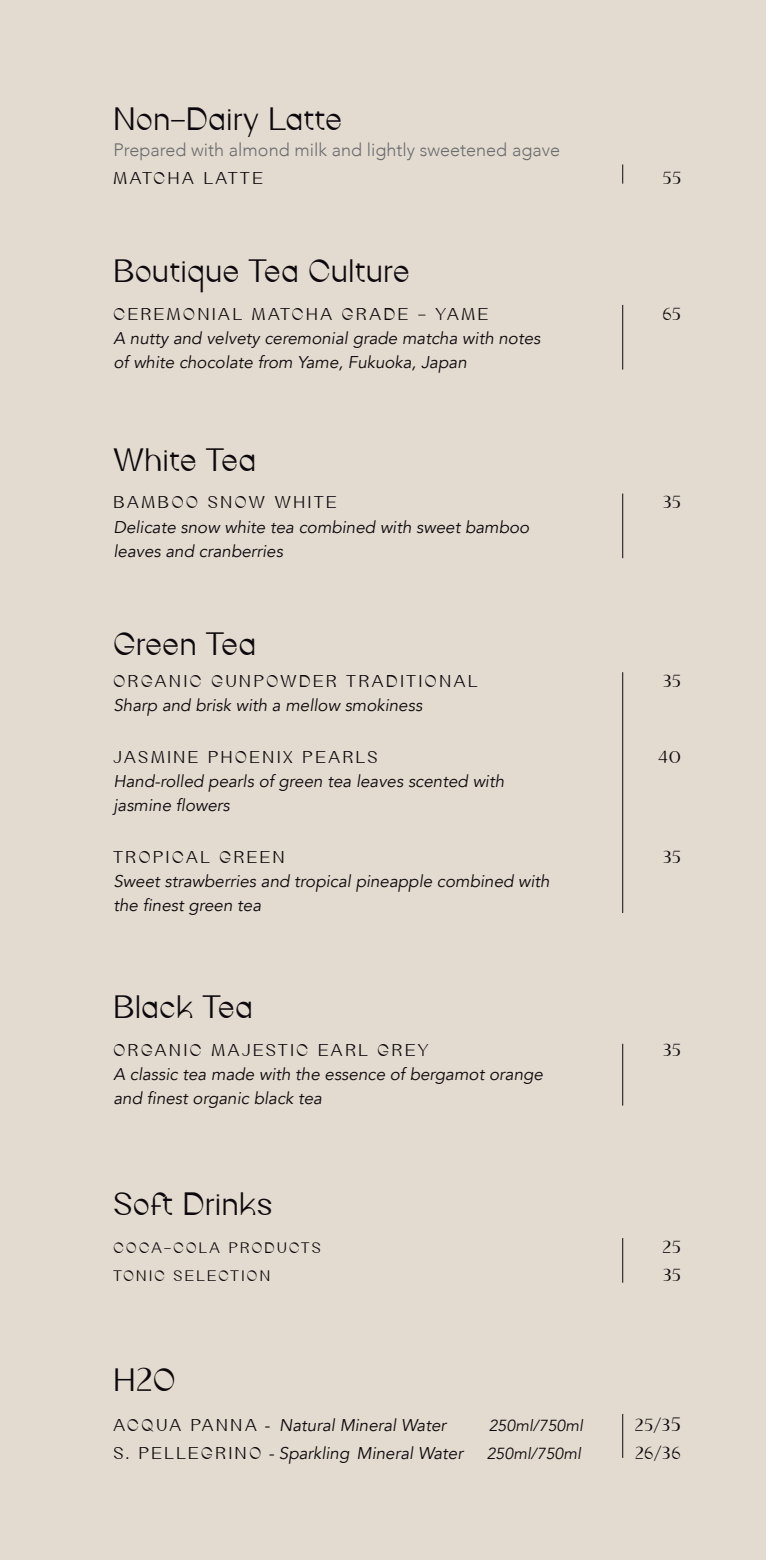
<style>
.page{position:relative;width:766px;height:1560px;background:#fff}
.page>*{position:absolute;margin:0;border:0;box-sizing:border-box;transform-origin:0 0}
.t1{font:34px "Durer";letter-spacing:.02em;color:#0d080d}
.t2{font:18px "Durer";letter-spacing:.15em;color:#0d080d}
.t3{font:300 18px "Avenir";color:#6b6c6f}
.t4{font:italic 17px/24px "Avenir";color:#0d080d}
.t5{font:16px "Durer";letter-spacing:.15em;color:#0d080d}
.t6{font:italic 16px "Avenir";color:#0d080d}
.s1{font-family:"Durer";font-style:normal;font-size:18px}
.s2{font-size:20px}
</style>
<div class="page">
<div style="left:0;top:0;width:765px;height:1559px;background:#e3dbcf"></div>
<svg style="left:622px;top:164px;width:1px;height:19px"></svg>
<hr style="left:622px;top:305px;width:1px;height:64px;background:#0d080d">
<hr style="left:622px;top:493px;width:1px;height:65px;background:#0d080d">
<hr style="left:622px;top:672px;width:1px;height:240px;background:#0d080d">
<hr style="left:622px;top:1043px;width:1px;height:62px;background:#0d080d">
<hr style="left:622px;top:1237px;width:1px;height:45px;background:#0d080d">
<hr style="left:622px;top:1413px;width:1px;height:44px;background:#0d080d">
<h1 class="t1" style="left:113px;top:102px;width:230px">Non-Dairy Latte</h1>
<p class="t3" style="left:113px;top:139px;width:448px">Prepared with almond milk and lightly sweetened agave</p>
<p class="t2" style="left:113px;top:168px;width:151px">MATCHA LATTE</p>
<p class="t2" style="left:662px;top:168px;width:20px">55</p>
<h1 class="t1" style="left:113px;top:253px;width:297px">Boutique Tea Culture</h1>
<p class="t2" style="left:113px;top:304px;width:376px">CEREMONIAL MATCHA GRADE - YAME</p>
<p class="t2" style="left:662px;top:304px;width:20px">65</p>
<p class="t4" style="left:113px;top:326px;width:428px">A nutty and velvety ceremonial grade matcha with notes of white chocolate from Yame, Fukuoka, Japan</p>
<h1 class="t1" style="left:113px;top:442px;width:144px">White Tea</h1>
<p class="t2" style="left:113px;top:493px;width:224px">BAMBOO SNOW WHITE</p>
<p class="t2" style="left:663px;top:493px;width:19px">35</p>
<p class="t4" style="left:113px;top:515px;width:417px">Delicate snow white tea combined with sweet bamboo leaves and cranberries</p>
<h1 class="t1" style="left:113px;top:626px;width:144px">Green Tea</h1>
<p class="t2" style="left:113px;top:672px;width:365px">ORGANIC GUNPOWDER TRADITIONAL</p>
<p class="t2" style="left:663px;top:672px;width:19px">35</p>
<p class="t4" style="left:113px;top:693px;width:310px">Sharp and brisk with a mellow smokiness</p>
<p class="t2" style="left:113px;top:748px;width:265px">JASMINE PHOENIX PEARLS</p>
<p class="t2" style="left:658px;top:748px;width:24px">40</p>
<p class="t4" style="left:113px;top:769px;width:392px">Hand-rolled pearls of green tea leaves scented with jasmine flowers</p>
<p class="t2" style="left:113px;top:848px;width:172px">TROPICAL GREEN</p>
<p class="t2" style="left:663px;top:848px;width:19px">35</p>
<p class="t4" style="left:113px;top:869px;width:437px">Sweet strawberries and tropical pineapple combined with the finest green tea</p>
<h1 class="t1" style="left:113px;top:989px;width:141px">Black Tea</h1>
<p class="t2" style="left:113px;top:1040px;width:316px">ORGANIC MAJESTIC EARL GREY</p>
<p class="t2" style="left:663px;top:1040px;width:19px">35</p>
<p class="t4" style="left:113px;top:1062px;width:431px">A classic tea made with the essence of bergamot orange and finest organic black tea</p>
<h1 class="t1" style="left:113px;top:1186px;width:161px">Soft Drinks</h1>
<p class="t5" style="left:113px;top:1239px;width:209px">COCA-COLA PRODUCTS</p>
<p class="t2" style="left:662px;top:1237px;width:20px">25</p>
<p class="t5" style="left:113px;top:1267px;width:158px">TONIC SELECTION</p>
<p class="t2" style="left:663px;top:1265px;width:19px">35</p>
<h1 class="t1" style="left:113px;top:1361px;width:63px">H2O</h1>
<p class="t4" style="left:113px;top:1413px;width:334px"><span class="s1">ACQUA PANNA</span> - Natural Mineral Water</p>
<p class="t6" style="left:488px;top:1415px;width:96px">250ml/750ml</p>
<p class="t2" style="left:634px;top:1415px;width:47px">25/3<span class="s2">5</span></p>
<p class="t4" style="left:113px;top:1441px;width:351px"><span class="s1">S. PELLEGRINO</span> - Sparkling Mineral Water</p>
<p class="t6" style="left:486px;top:1443px;width:96px">250ml/750ml</p>
<p class="t2" style="left:635px;top:1443px;width:47px">26/36</p>
</div>
